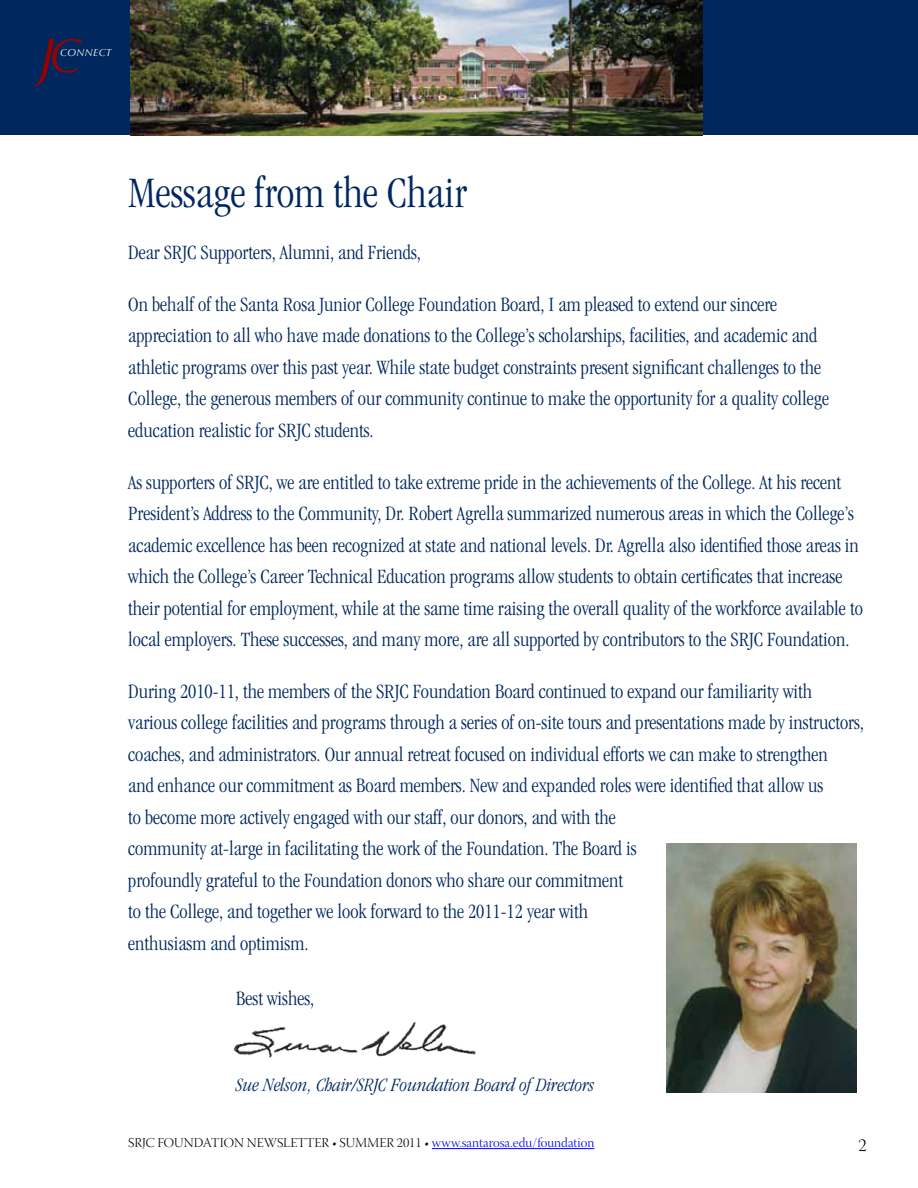
<style>
.page{position:relative;width:918px;height:1188px;background:#fff}
.page>*{position:absolute;margin:0;border:0;box-sizing:border-box;transform-origin:0 0}
.t1{font:300 condensed 45px "Garamond";color:#00285e}
.t2{font:300 condensed 21px/31.5px "Garamond";color:#00285e}
.t3{font:italic 300 condensed 19.5px "Garamond";color:#00285e}
.t4{font:18px "Warnock Pro Light Disp";color:#000}
.t5{font:13.5px "Warnock Pro Light Disp";color:#000}
.t6{font:italic 10.2px "Optima";letter-spacing:.04em;color:#fff}
.s1{color:#00f}
</style>
<div class="page">
<div style="left:0;top:0;width:918px;height:135px;background:#00285e"></div>
<img style="left:233px;top:1022px;width:243px;height:36px">
<hr style="left:432px;top:1148px;width:162px;height:1px;background:#00f">
<svg style="left:35px;top:38px;width:47px;height:48px"></svg>
<img style="left:130px;top:0;width:572px;height:135px">
<img style="left:666px;top:844px;width:190px;height:248px">
<p class="t6" style="left:60px;top:47px;width:53px">CONNECT</p>
<h1 class="t1" style="left:128px;top:168px;width:340px">Message from the Chair</h1>
<p class="t2" style="left:128px;top:237px;width:294px">Dear SRJC Supporters, Alumni, and Friends,</p>
<p class="t2" style="left:128px;top:289px;width:702px">On behalf of the Santa Rosa Junior College Foundation Board, I am pleased to extend our sincere appreciation to all who have made donations to the college’s scholarships, facilities, and academic and athletic programs over this past year. While state budget constraints present significant challenges to the College, the generous members of our community continue to make the opportunity for a quality college education realistic for SRJC students.</p>
<p class="t2" style="left:128px;top:466px;width:736px">As supporters of SRJC, we are entitled to take extreme pride in the achievements of the College. At his recent President’s Address to the Community, Dr. Robert Agrella summarized numerous areas in which the college’s academic excellence has been recognized at state and national levels. Dr. Agrella also identified those areas in which the College’s Career Technical Education programs allow students to obtain certificates that increase their potential for employment, while at the same time raising the overall quality of the workforce available to local employers. These successes, and many more, are all supported by contributors to the SRJC Foundation.</p>
<p class="t2" style="left:128px;top:676px;width:737px">During 2010-11, the members of the SRJC Foundation Board continued to expand our familiarity with various college facilities and programs through a series of on-site tours and presentations made by instructors, coaches, and administrators. Our annual retreat focused on individual efforts we can make to strengthen<br>and enhance our commitment as Board members. New and expanded roles were identified that allow us<br>to become more actively engaged with our staff, our donors, and with the<br>community at-large in facilitating the work of the Foundation. The Board is<br>profoundly grateful to the Foundation donors who share our commitment<br>to the College, and together we look forward to the 2011-12 year with<br>enthusiasm and optimism.</p>
<p class="t2" style="left:236px;top:982px;width:80px">Best wishes,</p>
<p class="t3" style="left:236px;top:1074px;width:360px">Sue Nelson, Chair/SRJC Foundation Board of Directors</p>
<p class="t5" style="left:128px;top:1135px;width:468px">SRJC FOUNDATION NEWSLETTER • SUMMER 2011 • <span class="s1">www.santarosa.edu/foundation</span></p>
<p class="t4" style="left:858px;top:1135px;width:10px">2</p>
</div>
